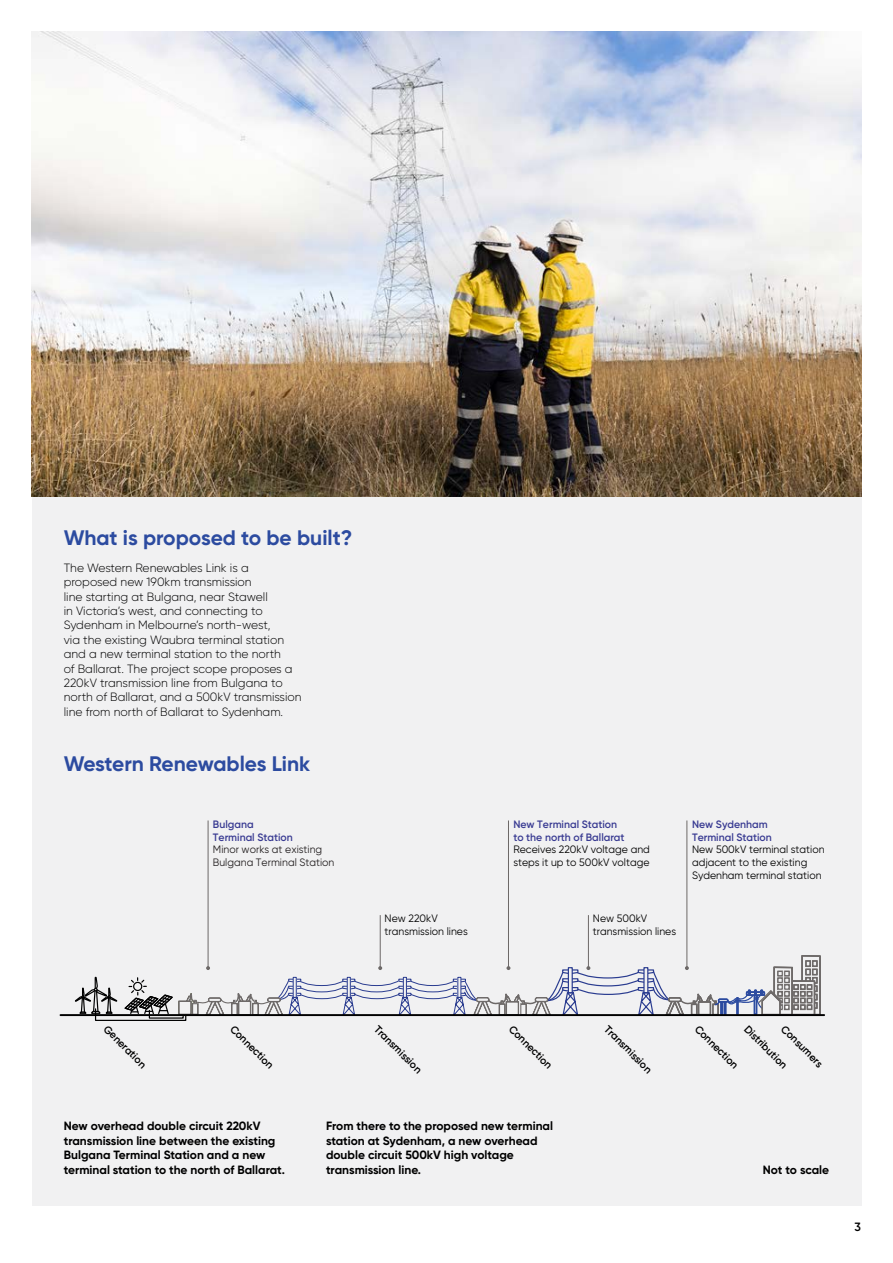
<style>
.page{position:relative;width:893px;height:1263px;background:#fff}
.page>*{position:absolute;margin:0;border:0;box-sizing:border-box;transform-origin:0 0}
.t1{font:700 21px "Gilroy";color:#2c4ba0}
.t2{font:300 12px/14.4px "Gilroy";color:#000}
.t3{font:700 12px/14.4px "Gilroy";color:#000}
.t4{font:600 12px "Gilroy";color:#000}
.t5{font:10.65px/12.6px "Gilroy";color:#010101}
.t6{font:600 10.65px/12.6px "Gilroy";color:#393b92}
.t7{font:600 10.65px "Gilroy";color:#000}
.t8{font:10.65px/12.6px "Gilroy";color:#231f20}
</style>
<div class="page">
<div style="left:32px;top:464px;width:829px;height:741px;background:#f1f1f2"></div>
<img style="left:32px;top:32px;width:829px;height:464px">
<hr style="left:208px;top:820px;width:1px;height:148px;background:#6d6968">
<hr style="left:380px;top:915px;width:1px;height:53px;background:#6d6968">
<hr style="left:508px;top:820px;width:1px;height:148px;background:#6d6968">
<hr style="left:588px;top:915px;width:1px;height:53px;background:#6d6968">
<hr style="left:686px;top:820px;width:1px;height:148px;background:#6d6968">
<svg style="left:74px;top:954px;width:747px;height:67px"></svg>
<hr style="left:60px;top:1014px;width:764px;height:2px;background:#010101">
<h1 class="t1" style="left:64px;top:524px;width:290px">What is proposed to be built?</h1>
<p class="t2" style="left:64px;top:560px;width:239px">The Western Renewables Link is a proposed new 190km transmission<br>line starting at Bulgana, near Stawell<br>in Victoria’s west, and connecting to Sydenham in Melbourne’s north-west,<br>via the existing Waubra terminal station and a new terminal station to the north<br>of Ballarat. The project scope proposes a 220kV transmission line from Bulgana to north of Ballarat, and a 500kV transmission line from north of Ballarat to Sydenham.</p>
<h1 class="t1" style="left:64px;top:750px;width:248px">Western Renewables Link</h1>
<p class="t6" style="left:213px;top:818px;width:81px">Bulgana<br>Terminal Station</p>
<p class="t8" style="left:213px;top:843px;width:123px">Minor works at existing<br>Bulgana Terminal Station</p>
<p class="t5" style="left:385px;top:912px;width:85px">New 220kV transmission lines</p>
<p class="t6" style="left:513px;top:818px;width:113px">New Terminal Station to the north of Ballarat</p>
<p class="t5" style="left:513px;top:843px;width:138px">Receives 220kV voltage and steps it up to 500kV voltage</p>
<p class="t5" style="left:593px;top:912px;width:85px">New 500kV transmission lines</p>
<p class="t6" style="left:692px;top:818px;width:81px">New Sydenham<br>Terminal Station</p>
<p class="t5" style="left:692px;top:843px;width:134px">New 500kV terminal station adjacent to the existing<br>Sydenham terminal station</p>
<p class="t7" style="left:110px;top:1022px;width:57px;rotate:45deg">Generation</p>
<p class="t7" style="left:237px;top:1022px;width:58px;rotate:45deg">Connection</p>
<p class="t7" style="left:381px;top:1022px;width:64px;rotate:45deg">Transmission</p>
<p class="t7" style="left:515px;top:1022px;width:58px;rotate:45deg">Connection</p>
<p class="t7" style="left:611px;top:1022px;width:64px;rotate:45deg">Transmission</p>
<p class="t7" style="left:701px;top:1022px;width:58px;rotate:45deg">Connection</p>
<p class="t7" style="left:751px;top:1022px;width:58px;rotate:45deg">Distribution</p>
<p class="t7" style="left:788px;top:1022px;width:56px;rotate:45deg">Consumers</p>
<p class="t3" style="left:64px;top:1119px;width:223px">New overhead double circuit 220kV transmission line between the existing Bulgana Terminal Station and a new terminal station to the north of Ballarat.</p>
<p class="t3" style="left:326px;top:1119px;width:229px">From there to the proposed new terminal station at Sydenham, a new overhead double circuit 500kV high voltage transmission line.</p>
<p class="t3" style="left:763px;top:1162px;width:68px">Not to scale</p>
<p class="t4" style="left:855px;top:1219px;width:8px">3</p>
</div>
